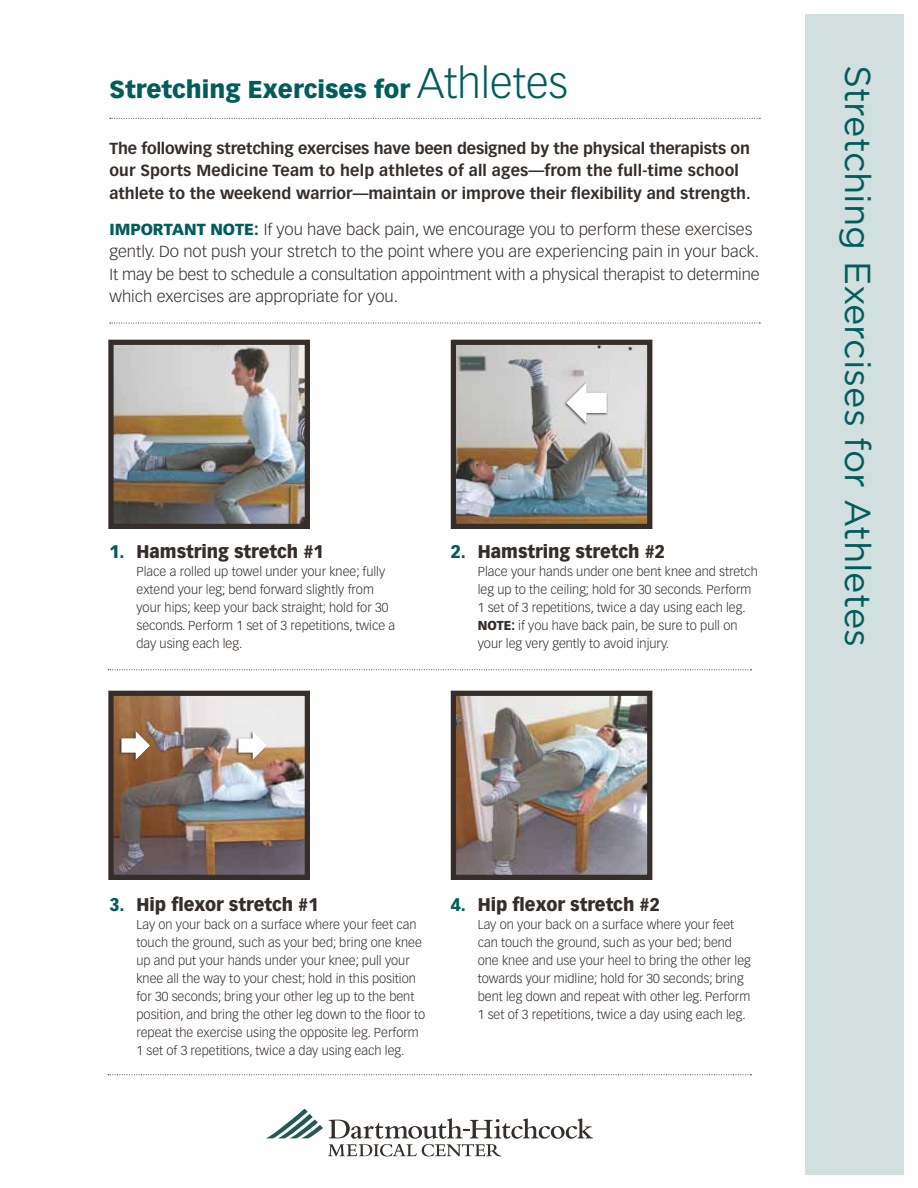
<style>
.page{position:relative;width:918px;height:1188px;background:#fff}
.page>*{position:absolute;margin:0;border:0;box-sizing:border-box;transform-origin:0 0}
.t1{font:36px "Gotham";color:#005d5c}
.t2{font:900 24px "Vectora LT Std";color:#005d5c}
.t3{font:900 18px "Vectora LT Std";color:#352e2a;scale:.95 1}
.t4{font:300 15.75px/22.5px "Vectora LT Std";color:#352e2a;scale:1.05 1}
.t5{font:700 15.75px/22.5px "Vectora LT Std";color:#352e2a}
.t6{font:300 12.75px/18px "Vectora LT Std";color:#352e2a}
.s1{font-weight:300;font-size:42px}
.s2{font-weight:900;color:#005d5c}
.s3{color:#005d5c}
.s4{font-weight:900}
</style>
<div class="page">
<div style="left:805px;top:14px;width:99px;height:1160px;background:#d1dfde"></div>
<svg style="left:110px;top:118px;width:650px;height:1px"></svg>
<svg style="left:110px;top:323px;width:650px;height:1px"></svg>
<img style="left:114px;top:346px;width:190px;height:177px">
<div style="left:108px;top:340px;width:202px;height:189px;border:5px solid #352e2a"></div>
<img style="left:457px;top:346px;width:189px;height:177px">
<div style="left:451px;top:340px;width:201px;height:189px;border:5px solid #352e2a"></div>
<img style="left:114px;top:697px;width:190px;height:177px">
<div style="left:108px;top:691px;width:202px;height:189px;border:5px solid #352e2a"></div>
<img style="left:457px;top:697px;width:189px;height:177px">
<div style="left:451px;top:691px;width:201px;height:189px;border:5px solid #352e2a"></div>
<svg style="left:266px;top:1109px;width:327px;height:48px"></svg>
<svg style="left:108px;top:669px;width:644px;height:1px"></svg>
<svg style="left:108px;top:1074px;width:644px;height:1px"></svg>
<div style="left:563px;top:382px;width:45px;height:44px;background:#352e2a;opacity:.75"></div>
<svg style="left:566px;top:382px;width:41px;height:41px"></svg>
<div style="left:118px;top:730px;width:33px;height:33px;background:#352e2a;opacity:.75"></div>
<svg style="left:121px;top:731px;width:29px;height:29px"></svg>
<div style="left:235px;top:730px;width:33px;height:33px;background:#352e2a;opacity:.75"></div>
<svg style="left:238px;top:731px;width:29px;height:29px"></svg>
<h2 class="t2" style="left:110px;top:74px;width:460px">Stretching Exercises for <span class="s1">Athletes</span></h2>
<p class="t5" style="left:110px;top:137px;width:643px">The following stretching exercises have been designed by the physical therapists on our Sports Medicine Team to help athletes of all ages—from the full-time school athlete to the weekend warrior—maintain or improve their flexibility and strength.</p>
<p class="t4" style="left:110px;top:218px;width:621px"><span class="s2">IMPORTANT NOTE:</span> If you have back pain, we encourage you to perform these exercises gently. Do not push your stretch to the point where you are experiencing pain in your back.<br>It may be best to schedule a consultation appointment with a physical therapist to determine which exercises are appropriate for you.</p>
<h3 class="t3" style="left:110px;top:541px;width:227px"><span class="s3">1.</span> Hamstring stretch #1</h3>
<p class="t6" style="left:136px;top:563px;width:260px">Place a rolled up towel under your knee; fully extend your leg; bend forward slightly from your hips; keep your back straight; hold for 30 seconds. Perform 1 set of 3 repetitions, twice a day using each leg.</p>
<h3 class="t3" style="left:451px;top:541px;width:227px"><span class="s3">2.</span> Hamstring stretch #2</h3>
<p class="t6" style="left:478px;top:563px;width:281px">Place your hands under one bent knee and stretch leg up to the ceiling; hold for 30 seconds. Perform 1 set of 3 repetitions, twice a day using each leg.<br><span class="s4">NOTE:</span> if you have back pain, be sure to pull on your leg very gently to avoid injury.</p>
<h1 class="t1" style="left:881px;top:65px;width:583px;rotate:90deg">Stretching Exercises for Athletes</h1>
<h3 class="t3" style="left:110px;top:893px;width:222px"><span class="s3">3.</span> Hip flexor stretch #1</h3>
<p class="t6" style="left:136px;top:916px;width:290px">Lay on your back on a surface where your feet can touch the ground, such as your bed; bring one knee up and put your hands under your knee; pull your knee all the way to your chest; hold in this position for 30 seconds; bring your other leg up to the bent position, and bring the other leg down to the floor to repeat the exercise using the opposite leg. Perform 1 set of 3 repetitions, twice a day using each leg.</p>
<h3 class="t3" style="left:451px;top:893px;width:222px"><span class="s3">4.</span> Hip flexor stretch #2</h3>
<p class="t6" style="left:478px;top:916px;width:275px">Lay on your back on a surface where your feet can touch the ground, such as your bed; bend one knee and use your heel to bring the other leg towards your midline; hold for 30 seconds; bring bent leg down and repeat with other leg. Perform 1 set of 3 repetitions, twice a day using each leg.</p>
</div>
